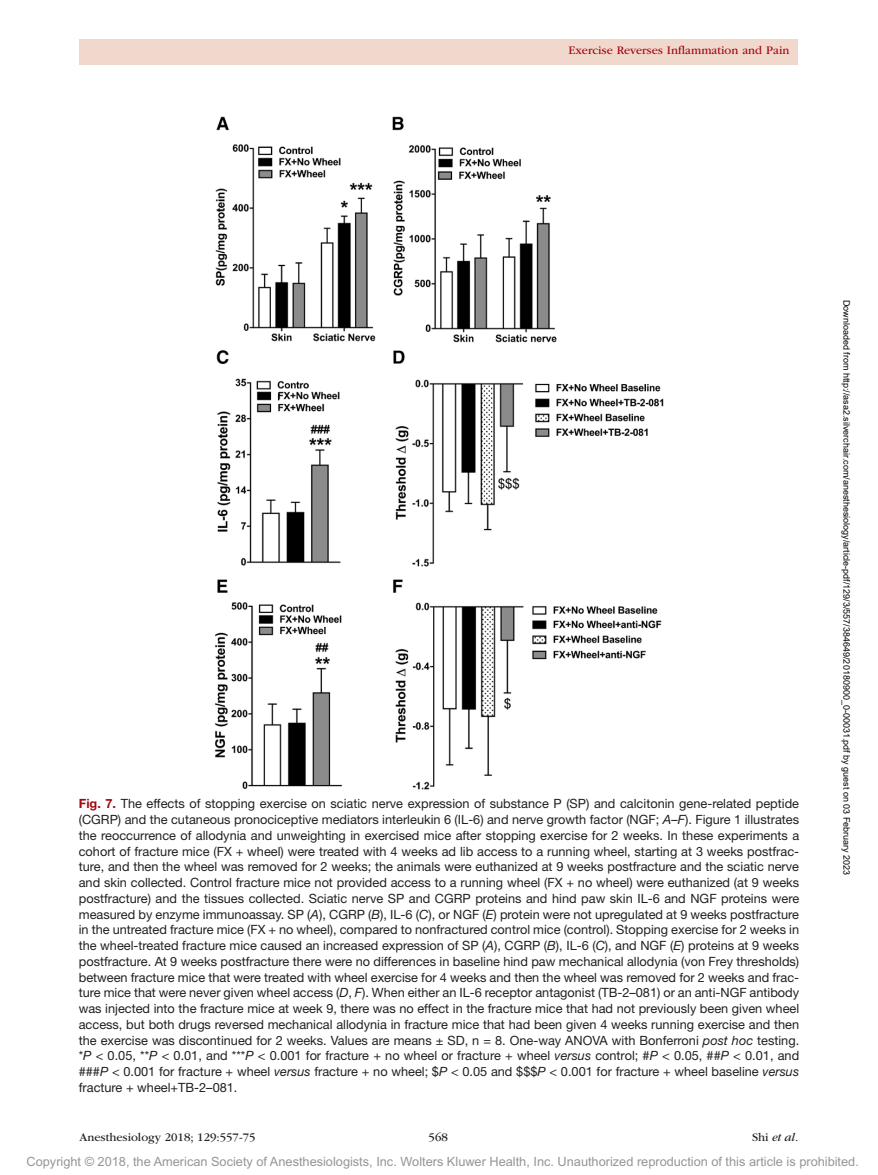
<style>
.page{position:relative;width:878px;height:1175px;background:#fff}
.page>*{position:absolute;margin:0;border:0;box-sizing:border-box;transform-origin:0 0}
.t1{font:12.75px/15.8px "Helvetica Neue LT Std";color:#231f20;text-align:justify}
.t2{font:12.75px "Arial MT Std";color:#939598}
.t3{font:12px "ITC Garamond Std";color:#a1080f}
.t4{font:12px "ITC Garamond Std";color:#231f20}
.t5{font:italic 12px "ITC Garamond Std";color:#231f20}
.t6{font:9px "Arial";color:#000}
.s1{font-weight:700;color:#a1080f}
.s2{font-style:italic}
.s3{font-style:normal}
</style>
<div class="page">
<div style="left:79px;top:39px;width:718px;height:25px;background:#f1d8cd"></div>
<img style="left:215px;top:116px;width:449px;height:674px">
<p class="t3" style="left:568px;top:44px;width:222px">Exercise Reverses Inflammation and Pain</p>
<p class="t1" style="left:79px;top:795px;width:722px"><span class="s1">Fig. 7.</span> The effects of stopping exercise on sciatic nerve expression of substance P (SP) and calcitonin gene-related peptide (CGRP) and the cutaneous pronociceptive mediators interleukin 6 (IL-6) and nerve growth factor (NGF; <span class="s2">A–F</span>). Figure 1 illustrates the reoccurrence of allodynia and unweighting in exercised mice after stopping exercise for 2 weeks. In these experiments a cohort of fracture mice (FX + wheel) were treated with 4 weeks ad lib access to a running wheel, starting at 3 weeks postfrac&shy;ture, and then the wheel was removed for 2 weeks; the animals were euthanized at 9 weeks postfracture and the sciatic nerve and skin collected. Control fracture mice not provided access to a running wheel (FX + no wheel) were euthanized (at 9 weeks postfracture) and the tissues collected. Sciatic nerve SP and CGRP proteins and hind paw skin IL-6 and NGF proteins were measured by enzyme immunoassay. SP (<span class="s2">A</span>), CGRP (<span class="s2">B</span>), IL-6 (<span class="s2">C</span>), or NGF (<span class="s2">E</span>) protein were not upregulated at 9 weeks postfracture in the untreated fracture mice (FX + no wheel), compared to nonfractured control mice (control). Stopping exercise for 2 weeks in the wheel-treated fracture mice caused an increased expression of SP (<span class="s2">A</span>), CGRP (<span class="s2">B</span>), IL-6 (<span class="s2">C</span>), and NGF (<span class="s2">E</span>) proteins at 9 weeks postfracture. At 9 weeks postfracture there were no differences in baseline hind paw mechanical allodynia (von Frey thresholds) between fracture mice that were treated with wheel exercise for 4 weeks and then the wheel was removed for 2 weeks and frac&shy;ture mice that were never given wheel access (<span class="s2">D</span>, <span class="s2">F</span>). When either an IL-6 receptor antagonist (TB-2–081) or an anti-NGF antibody was injected into the fracture mice at week 9, there was no effect in the fracture mice that had not previously been given wheel access, but both drugs reversed mechanical allodynia in fracture mice that had been given 4 weeks running exercise and then the exercise was discontinued for 2 weeks. Values are means ± SD, n = 8. One-way ANOVA with Bonferroni <span class="s2">post hoc</span> testing. *<span class="s2">P</span> &lt; 0.05, **<span class="s2">P</span> &lt; 0.01, and ***<span class="s2">P</span> &lt; 0.001 for fracture + no wheel or fracture + wheel <span class="s2">versus</span> control; #<span class="s2">P</span> &lt; 0.05, ##<span class="s2">P</span> &lt; 0.01, and ###<span class="s2">P</span> &lt; 0.001 for fracture + wheel <span class="s2">versus</span> fracture + no wheel; $<span class="s2">P</span> &lt; 0.05 and $$$<span class="s2">P</span> &lt; 0.001 for fracture + wheel baseline <span class="s2">versus </span>fracture + wheel+TB-2–081.</p>
<p class="t4" style="left:80px;top:1130px;width:177px">Anesthesiology 2018; 129:557-75</p>
<p class="t4" style="left:428px;top:1130px;width:21px">568</p>
<p class="t5" style="left:752px;top:1130px;width:48px"><span class="s3">Shi</span> et al.</p>
<p class="t6" style="left:850px;top:300px;width:577px;rotate:90deg">Downloaded from http://asa2.silverchair.com/anesthesiology/article-pdf/129/3/557/384649/20180900_0-00031.pdf by guest on 03 February 2023</p>
<p class="t2" style="left:27px;top:1154px;width:833px">Copyright © 2018, the American Society of Anesthesiologists, Inc. Wolters Kluwer Health, Inc. Unauthorized reproduction of this article is prohibited.</p>
</div>
